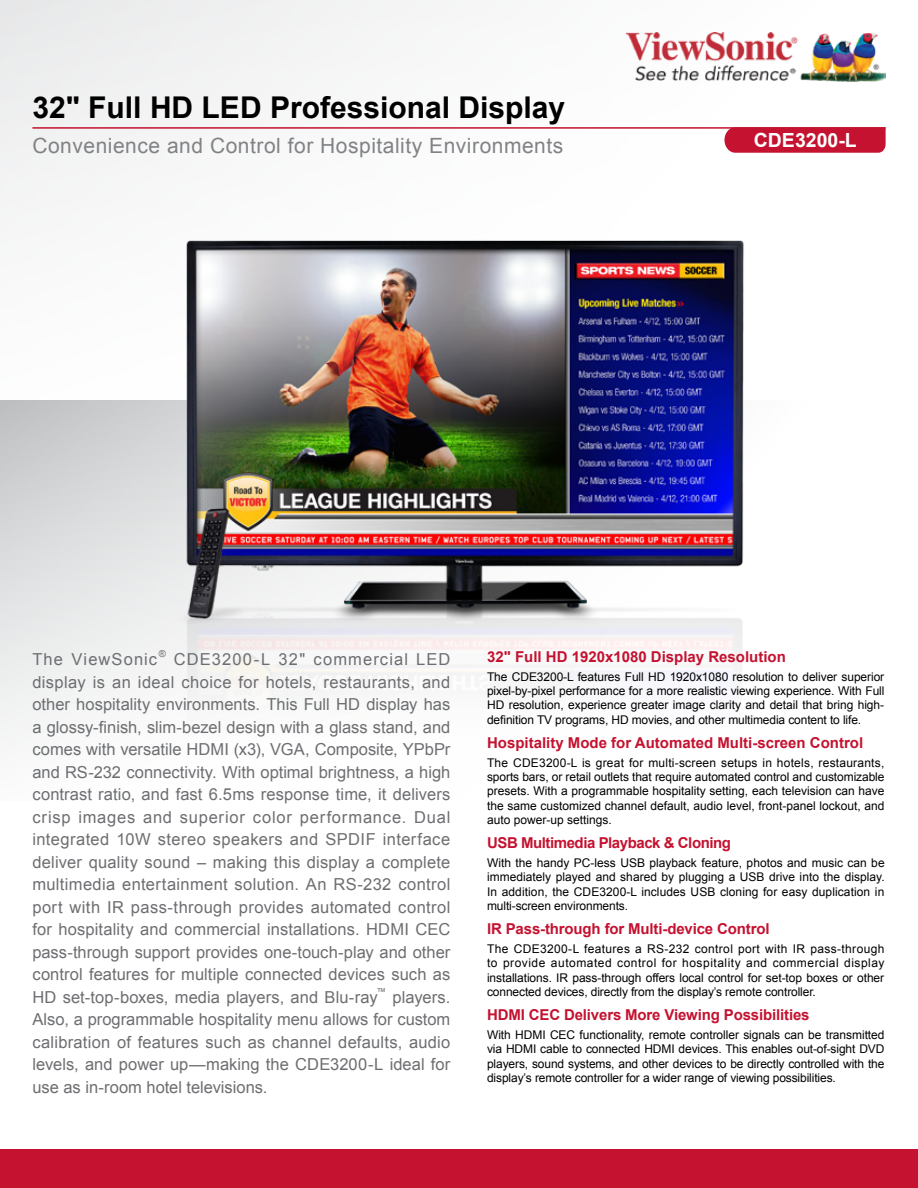
<style>
.page{position:relative;width:918px;height:1188px;background:#fff}
.page>*{position:absolute;margin:0;border:0;box-sizing:border-box;transform-origin:0 0}
.t1{font:700 30px "Arial";color:#000}
.t2{font:21px "Arial";letter-spacing:.025em;color:#818285}
.t3{font:700 19.5px "Arial";color:#fff}
.t4{font:16.5px/22.5px "Arial";letter-spacing:.005em;color:#6d6e71;text-align:justify}
.t5{font:16.5px "Arial";letter-spacing:.07em;color:#6d6e71}
.t6{font:700 15px "Arial";letter-spacing:-.01em;color:#c41230}
.t7{font:700 15px "Arial";letter-spacing:-.03em;color:#c41230}
.t8{font:12px/14.4px "Arial";letter-spacing:-.01em;color:#000;text-align:justify}
.t9{font:9.6px "Arial";color:#6d6e71}
</style>
<div class="page">
<div style="left:0;top:0;width:917px;height:405px;background:linear-gradient(to right,#f0f1f1,#fff)"></div>
<img style="left:0;top:240px;width:744px;height:497px">
<img style="left:627px;top:32px;width:259px;height:50px">
<hr style="left:32px;top:127px;width:854px;height:2px;background:#c41230">
<svg style="left:724px;top:127px;width:162px;height:26px;background:#c51936"></svg>
<div style="left:0;top:1150px;width:918px;height:38px;background:#c41230"></div>
<h1 class="t1" style="left:32px;top:88px;width:534px">32" Full HD LED Professional Display</h1>
<h2 class="t2" style="left:32px;top:131px;width:532px">Convenience and Control for Hospitality Environments</h2>
<h3 class="t3" style="left:754px;top:127px;width:104px">CDE3200-L</h3>
<h3 class="t5" style="left:32px;top:649px;width:126px">The ViewSonic</h3>
<p class="t9" style="left:159px;top:648px;width:9px">®</p>
<p class="t4" style="left:32px;top:648px;width:419px;text-indent:141px">CDE3200-L 32" commercial LED display is an ideal choice for hotels, restaurants, and other hospitality environments. This Full HD display has a glossy-finish, slim-bezel design with a glass stand, and comes with versatile HDMI (x3), VGA, Composite, YPbPr and RS-232 connectivity. With optimal brightness, a high contrast ratio, and fast 6.5ms response time, it delivers crisp images and superior color performance. Dual integrated 10W stereo speakers and SPDIF interface deliver quality sound – making this display a complete multimedia entertainment solution. An RS-232 control port with IR pass-through provides automated control for hospitality and commercial installations. HDMI CEC pass-through support provides one-touch-play and other control features for multiple connected devices such as HD set-top-boxes, media players, and Blu-ray</p>
<p class="t9" style="left:377px;top:985px;width:11px">™</p>
<h3 class="t4" style="left:32px;top:986px;width:419px;text-indent:360px">players.<br>Also, a programmable hospitality menu allows for custom calibration of features such as channel defaults, audio levels, and power up—making the CDE3200-L ideal for use as in-room hotel televisions.</h3>
<p class="t6" style="left:487px;top:647px;width:300px">32" Full HD 1920x1080 Display Resolution</p>
<p class="t8" style="left:487px;top:669px;width:399px">The CDE3200-L features Full HD 1920x1080 resolution to deliver superior pixel-by-pixel performance for a more realistic viewing experience. With Full HD resolution, experience greater image clarity and detail that bring high&shy;definition TV programs, HD movies, and other multimedia content to life.</p>
<p class="t6" style="left:487px;top:733px;width:378px">Hospitality Mode for Automated Multi-screen Control</p>
<p class="t8" style="left:487px;top:755px;width:399px">The CDE3200-L is great for multi-screen setups in hotels, restaurants, sports bars, or retail outlets that require automated control and customizable presets. With a programmable hospitality setting, each television can have the same customized channel default, audio level, front-panel lockout, and auto power-up settings.</p>
<p class="t7" style="left:487px;top:833px;width:245px">USB Multimedia Playback &amp; Cloning</p>
<p class="t8" style="left:487px;top:856px;width:399px">With the handy PC-less USB playback feature, photos and music can be immediately played and shared by plugging a USB drive into the display.<br>In addition, the CDE3200-L includes USB cloning for easy duplication in multi-screen environments.</p>
<p class="t6" style="left:487px;top:919px;width:284px">IR Pass-through for Multi-device Control</p>
<p class="t8" style="left:487px;top:942px;width:399px">The CDE3200-L features a RS-232 control port with IR pass-through to provide automated control for hospitality and commercial display installations. IR pass-through offers local control for set-top boxes or other connected devices, directly from the display’s remote controller.</p>
<p class="t6" style="left:487px;top:1005px;width:324px">HDMI CEC Delivers More Viewing Possibilities</p>
<p class="t8" style="left:487px;top:1027px;width:399px">With HDMI CEC functionality, remote controller signals can be transmitted via HDMI cable to connected HDMI devices. This enables out-of-sight DVD players, sound systems, and other devices to be directly controlled with the display’s remote controller for a wider range of viewing possibilities.</p>
</div>
